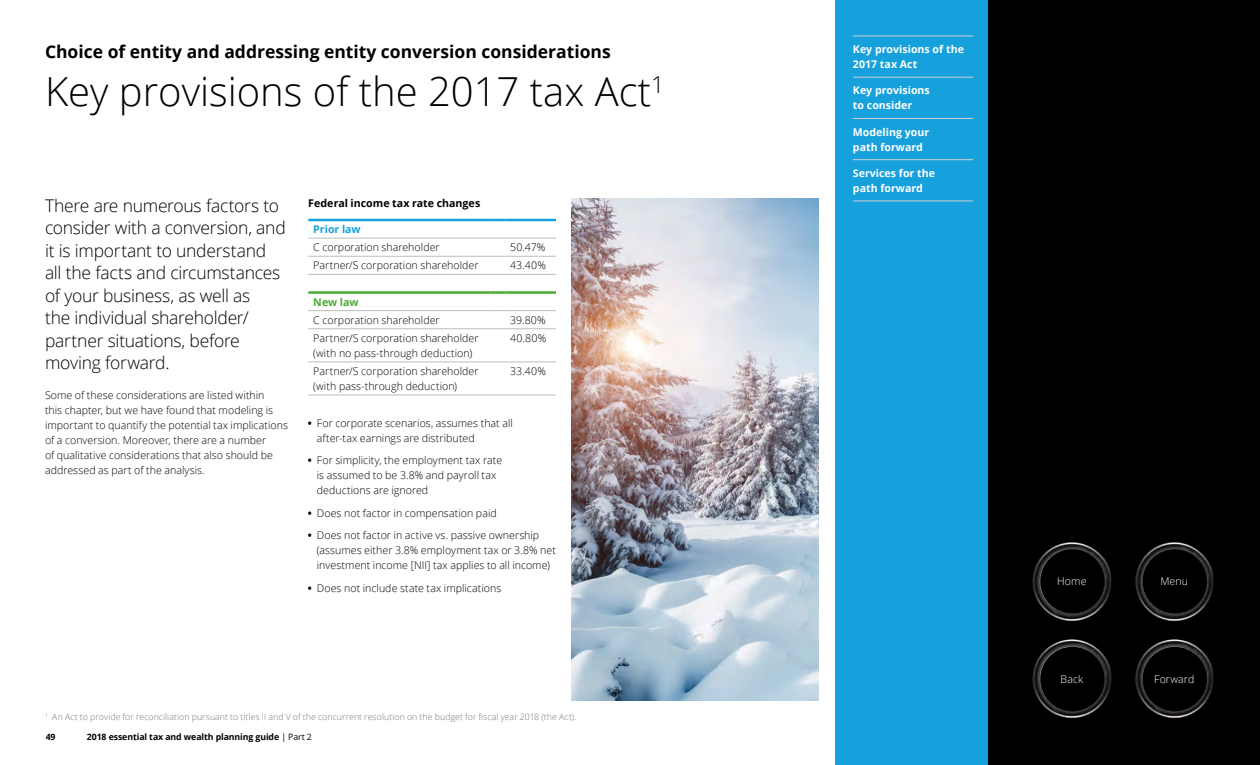
<style>
.page{position:relative;width:1260px;height:765px;background:#fff}
.page>*{position:absolute;margin:0;border:0;box-sizing:border-box;transform-origin:0 0}
.t1{font:300 40px "Open Sans";color:#000}
.t2{font:300 17.5px/22.5px "Open Sans";letter-spacing:-.015em;color:#000}
.t3{font:700 17.5px "Open Sans";color:#000}
.t4{font:300 10.62px/15px "Open Sans";letter-spacing:.005em;color:#000}
.t5{font:700 10.62px/15px "Open Sans";color:#fff}
.t6{font:700 10.62px "Open Sans";color:#000}
.t7{font:300 10.62px "Open Sans";letter-spacing:.005em;color:#fff}
.t8{font:700 10.62px "Open Sans";color:#16a1dc}
.t9{font:700 10.62px "Open Sans";color:#49ad31}
.t10{font:300 8.75px "Open Sans";letter-spacing:.01em;color:#75787b}
.t11{font:700 8.75px "Open Sans";letter-spacing:-.01em;color:#000}
.s1{font-weight:700}
.s2{font-weight:400}
</style>
<div class="page">
<div style="left:987px;top:0;width:273px;height:765px;background:#000"></div>
<img style="left:1032px;top:639px;width:81px;height:81px;border-radius:40px">
<div style="left:1040px;top:647px;width:65px;height:64px;background:#000;border-radius:50%"></div>
<img style="left:1134px;top:639px;width:81px;height:81px;border-radius:40px">
<div style="left:1143px;top:647px;width:64px;height:64px;background:#000;border-radius:50%"></div>
<img style="left:1134px;top:541px;width:81px;height:81px;border-radius:40px">
<div style="left:1143px;top:549px;width:64px;height:65px;background:#000;border-radius:50%"></div>
<img style="left:1032px;top:541px;width:81px;height:81px;border-radius:40px">
<div style="left:1040px;top:549px;width:65px;height:65px;background:#000;border-radius:50%"></div>
<hr style="left:308px;top:238px;width:182px;height:1px;background:#bbbcbc">
<svg style="left:490px;top:238px;width:15px;height:1px"></svg>
<hr style="left:505px;top:238px;width:51px;height:1px;background:#bbbcbc">
<hr style="left:308px;top:256px;width:182px;height:1px;background:#bbbcbc">
<svg style="left:490px;top:256px;width:15px;height:1px"></svg>
<hr style="left:505px;top:256px;width:51px;height:1px;background:#bbbcbc">
<hr style="left:308px;top:274px;width:182px;height:1px;background:#bbbcbc">
<svg style="left:490px;top:274px;width:15px;height:1px"></svg>
<hr style="left:505px;top:274px;width:51px;height:1px;background:#bbbcbc">
<hr style="left:308px;top:310px;width:182px;height:1px;background:#bbbcbc">
<svg style="left:490px;top:310px;width:15px;height:1px"></svg>
<hr style="left:505px;top:310px;width:51px;height:1px;background:#bbbcbc">
<hr style="left:308px;top:328px;width:182px;height:1px;background:#bbbcbc">
<svg style="left:490px;top:328px;width:15px;height:1px"></svg>
<hr style="left:505px;top:328px;width:51px;height:1px;background:#bbbcbc">
<hr style="left:308px;top:362px;width:182px;height:1px;background:#bbbcbc">
<svg style="left:490px;top:362px;width:15px;height:1px"></svg>
<hr style="left:505px;top:362px;width:51px;height:1px;background:#bbbcbc">
<hr style="left:308px;top:395px;width:182px;height:1px;background:#bbbcbc">
<svg style="left:490px;top:395px;width:15px;height:1px"></svg>
<hr style="left:505px;top:395px;width:51px;height:1px;background:#bbbcbc">
<hr style="left:308px;top:219px;width:182px;height:2px;background:#16a1dc">
<svg style="left:490px;top:219px;width:15px;height:2px"></svg>
<hr style="left:505px;top:219px;width:51px;height:2px;background:#16a1dc">
<hr style="left:308px;top:291px;width:182px;height:3px;background:#49ad31">
<hr style="left:490px;top:291px;width:15px;height:3px;background:#49ad31">
<hr style="left:505px;top:291px;width:51px;height:3px;background:#49ad31">
<img style="left:571px;top:198px;width:248px;height:502px">
<div style="left:835px;top:0;width:152px;height:765px;background:#16a1dc"></div>
<hr style="left:853px;top:36px;width:120px;height:1px;background:#d0d0ce">
<hr style="left:853px;top:77px;width:120px;height:1px;background:#d0d0ce">
<hr style="left:853px;top:118px;width:120px;height:1px;background:#d0d0ce">
<hr style="left:853px;top:159px;width:120px;height:1px;background:#d0d0ce">
<hr style="left:853px;top:201px;width:120px;height:1px;background:#d0d0ce">
<h2 class="t3" style="left:45px;top:40px;width:567px">Choice of entity and addressing entity conversion considerations</h2>
<h1 class="t1" style="left:45px;top:64px;width:621px">Key provisions of the 2017 tax Act<sup>1</sup></h1>
<h2 class="t2" style="left:45px;top:194px;width:242px">There are numerous factors to consider with a conversion, and it is important to understand all the facts and circumstances of your business, as well as<br>the individual shareholder/ partner situations, before moving forward.</h2>
<p class="t4" style="left:45px;top:388px;width:245px">Some of these considerations are listed within<br>this chapter, but we have found that modeling is important to quantify the potential tax implications of a conversion. Moreover, there are a number<br>of qualitative considerations that also should be addressed as part of the analysis.</p>
<p class="t6" style="left:308px;top:195px;width:173px">Federal income tax rate changes</p>
<p class="t8" style="left:313px;top:222px;width:49px">Prior law</p>
<p class="t4" style="left:313px;top:240px;width:128px">C corporation shareholder</p>
<p class="t4" style="left:510px;top:240px;width:37px">50.47%</p>
<p class="t4" style="left:313px;top:258px;width:167px">Partner/S corporation shareholder</p>
<p class="t4" style="left:510px;top:258px;width:37px">43.40%</p>
<p class="t9" style="left:313px;top:294px;width:47px">New law</p>
<p class="t4" style="left:313px;top:312px;width:128px">C corporation shareholder</p>
<p class="t4" style="left:510px;top:312px;width:37px">39.80%</p>
<p class="t4" style="left:313px;top:330px;width:167px">Partner/S corporation shareholder (with no pass-through deduction)</p>
<p class="t4" style="left:510px;top:330px;width:38px">40.80%</p>
<p class="t4" style="left:313px;top:363px;width:167px">Partner/S corporation shareholder (with pass-through deduction)</p>
<p class="t4" style="left:510px;top:363px;width:37px">33.40%</p>
<p class="t4" style="left:317px;top:415px;width:198px;text-indent:-9px"><span class="s1">•</span> For corporate scenarios, assumes that all after-tax earnings are distributed</p>
<p class="t4" style="left:317px;top:453px;width:187px;text-indent:-9px"><span class="s1">•</span> For simplicity, the employment tax rate is assumed to be 3.8% and payroll tax deductions are ignored</p>
<p class="t4" style="left:308px;top:505px;width:190px"><span class="s1">•</span> Does not factor in compensation paid</p>
<p class="t4" style="left:317px;top:528px;width:241px;text-indent:-9px"><span class="s1">•</span> Does not factor in active vs. passive ownership (assumes either 3.8% employment tax or 3.8% net investment income [NII] tax applies to all income)</p>
<p class="t4" style="left:308px;top:580px;width:195px"><span class="s1">•</span> Does not include state tax implications</p>
<p class="t10" style="left:45px;top:711px;width:533px"><sup>1</sup> An Act to provide for reconciliation pursuant to titles II and V of the concurrent resolution on the budget for fiscal year 2018 (the Act).</p>
<p class="t11" style="left:46px;top:731px;width:11px">49</p>
<p class="t11" style="left:87px;top:731px;width:227px">2018 essential tax and wealth planning guide <span class="s2">| Part 2</span></p>
<p class="t5" style="left:853px;top:42px;width:112px">Key provisions of the<br>2017 tax Act</p>
<p class="t5" style="left:853px;top:83px;width:78px">Key provisions to consider</p>
<p class="t5" style="left:853px;top:124px;width:78px">Modeling your path forward</p>
<p class="t5" style="left:853px;top:165px;width:84px">Services for the path forward</p>
<p class="t7" style="left:1057px;top:574px;width:31px">Home</p>
<p class="t7" style="left:1160px;top:574px;width:29px">Menu</p>
<p class="t7" style="left:1061px;top:672px;width:24px">Back</p>
<p class="t7" style="left:1154px;top:672px;width:42px">Forward</p>
</div>
